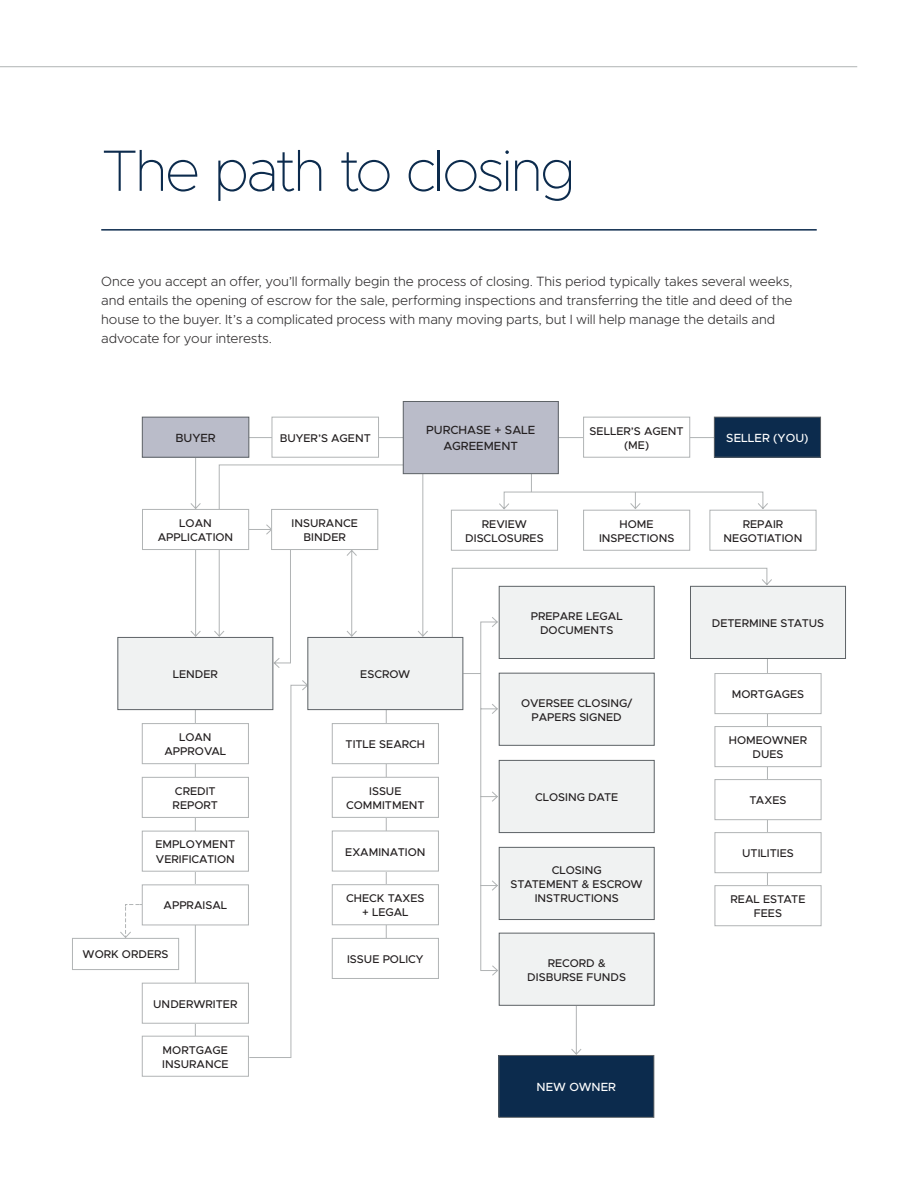
<style>
.page{position:relative;width:918px;height:1188px;background:#fff}
.page>*{position:absolute;margin:0;border:0;box-sizing:border-box;transform-origin:0 0}
.t1{font:100 58.5px "Metropolis";letter-spacing:-.045em;color:#0c2b4d}
.t2{font:300 13.5px/18.8px "Metropolis";letter-spacing:-.005em;color:#312f30}
.t3{font:500 11.85px/15.6px "Metropolis";color:#231f20;text-align:center}
.t4{font:500 11.85px "Metropolis";color:#fff}
.t5{font:500 11.25px/14.2px "Metropolis";color:#231f20;text-align:center}
</style>
<div class="page">
<hr style="left:0;top:66px;width:857px;height:1px;background:#b1b4b5">
<hr style="left:101px;top:229px;width:716px;height:2px;background:#0c2b4d">
<svg style="left:190px;top:437px;width:583px;height:629px"></svg>
<div style="left:272px;top:417px;width:107px;height:40px;background:#fff"></div>
<div style="left:272px;top:417px;width:107px;height:41px;border:1px solid #b1b4b5"></div>
<div style="left:118px;top:637px;width:155px;height:73px;background:#f0f2f2"></div>
<div style="left:117px;top:637px;width:156px;height:73px;border:1px solid #5e6367"></div>
<div style="left:308px;top:637px;width:155px;height:73px;background:#f0f2f2"></div>
<div style="left:307px;top:637px;width:156px;height:73px;border:1px solid #5e6367"></div>
<div style="left:499px;top:586px;width:155px;height:73px;background:#f0f2f2"></div>
<div style="left:499px;top:586px;width:156px;height:73px;border:1px solid #5e6367"></div>
<div style="left:690px;top:586px;width:156px;height:73px;background:#f0f2f2"></div>
<div style="left:690px;top:586px;width:156px;height:73px;border:1px solid #5e6367"></div>
<div style="left:499px;top:673px;width:155px;height:72px;background:#f0f2f2"></div>
<div style="left:499px;top:673px;width:156px;height:73px;border:1px solid #5e6367"></div>
<div style="left:499px;top:760px;width:155px;height:73px;background:#f0f2f2"></div>
<div style="left:499px;top:760px;width:156px;height:73px;border:1px solid #5e6367"></div>
<div style="left:499px;top:847px;width:155px;height:73px;background:#f0f2f2"></div>
<div style="left:499px;top:847px;width:156px;height:73px;border:1px solid #5e6367"></div>
<div style="left:499px;top:1055px;width:155px;height:62px;background:#0c2b4d"></div>
<div style="left:498px;top:1055px;width:156px;height:63px;border:1px solid #5e6367"></div>
<div style="left:584px;top:417px;width:106px;height:40px;background:#fff"></div>
<div style="left:583px;top:417px;width:107px;height:41px;border:1px solid #b1b4b5"></div>
<div style="left:451px;top:510px;width:107px;height:40px;background:#fff"></div>
<div style="left:451px;top:510px;width:107px;height:41px;border:1px solid #b1b4b5"></div>
<div style="left:584px;top:510px;width:106px;height:40px;background:#fff"></div>
<div style="left:583px;top:510px;width:107px;height:41px;border:1px solid #b1b4b5"></div>
<div style="left:710px;top:510px;width:106px;height:40px;background:#fff"></div>
<div style="left:710px;top:510px;width:106px;height:41px;border:1px solid #b1b4b5"></div>
<div style="left:715px;top:674px;width:106px;height:40px;background:#fff"></div>
<div style="left:715px;top:673px;width:106px;height:41px;border:1px solid #b1b4b5"></div>
<div style="left:332px;top:724px;width:106px;height:40px;background:#fff"></div>
<div style="left:332px;top:723px;width:107px;height:41px;border:1px solid #b1b4b5"></div>
<div style="left:142px;top:724px;width:106px;height:40px;background:#fff"></div>
<div style="left:142px;top:723px;width:107px;height:41px;border:1px solid #b1b4b5"></div>
<div style="left:142px;top:777px;width:106px;height:40px;background:#fff"></div>
<div style="left:142px;top:777px;width:107px;height:41px;border:1px solid #b1b4b5"></div>
<div style="left:142px;top:831px;width:106px;height:40px;background:#fff"></div>
<div style="left:142px;top:831px;width:107px;height:41px;border:1px solid #b1b4b5"></div>
<div style="left:142px;top:885px;width:106px;height:40px;background:#fff"></div>
<div style="left:142px;top:884px;width:107px;height:41px;border:1px solid #b1b4b5"></div>
<div style="left:72px;top:938px;width:107px;height:32px;border:1px solid #b1b4b5"></div>
<div style="left:142px;top:1036px;width:106px;height:40px;background:#fff"></div>
<div style="left:142px;top:1036px;width:107px;height:41px;border:1px solid #b1b4b5"></div>
<div style="left:142px;top:983px;width:106px;height:40px;background:#fff"></div>
<div style="left:142px;top:983px;width:107px;height:41px;border:1px solid #b1b4b5"></div>
<div style="left:332px;top:777px;width:106px;height:40px;background:#fff"></div>
<div style="left:332px;top:777px;width:107px;height:41px;border:1px solid #b1b4b5"></div>
<div style="left:332px;top:831px;width:106px;height:40px;background:#fff"></div>
<div style="left:332px;top:831px;width:107px;height:40px;border:1px solid #b1b4b5"></div>
<div style="left:332px;top:885px;width:106px;height:40px;background:#fff"></div>
<div style="left:332px;top:884px;width:107px;height:41px;border:1px solid #b1b4b5"></div>
<div style="left:332px;top:938px;width:106px;height:40px;background:#fff"></div>
<div style="left:332px;top:938px;width:107px;height:41px;border:1px solid #b1b4b5"></div>
<div style="left:715px;top:727px;width:106px;height:40px;background:#fff"></div>
<div style="left:715px;top:726px;width:106px;height:41px;border:1px solid #b1b4b5"></div>
<div style="left:715px;top:780px;width:106px;height:40px;background:#fff"></div>
<div style="left:715px;top:779px;width:106px;height:41px;border:1px solid #b1b4b5"></div>
<div style="left:715px;top:833px;width:106px;height:40px;background:#fff"></div>
<div style="left:715px;top:832px;width:106px;height:41px;border:1px solid #b1b4b5"></div>
<div style="left:715px;top:886px;width:106px;height:40px;background:#fff"></div>
<div style="left:715px;top:885px;width:106px;height:41px;border:1px solid #b1b4b5"></div>
<div style="left:714px;top:417px;width:107px;height:40px;background:#0c2b4d"></div>
<div style="left:714px;top:417px;width:107px;height:41px;border:1px solid #5e6367"></div>
<div style="left:142px;top:417px;width:107px;height:40px;background:#babcc9"></div>
<div style="left:142px;top:417px;width:107px;height:41px;border:1px solid #5e6367"></div>
<svg style="left:120px;top:904px;width:23px;height:35px"></svg>
<div style="left:403px;top:401px;width:155px;height:73px;background:#babcc9"></div>
<div style="left:403px;top:401px;width:156px;height:73px;border:1px solid #5e6367"></div>
<div style="left:142px;top:509px;width:107px;height:41px;background:#fff"></div>
<div style="left:142px;top:509px;width:107px;height:41px;border:1px solid #b1b4b5"></div>
<div style="left:272px;top:509px;width:106px;height:41px;background:#fff"></div>
<div style="left:271px;top:509px;width:107px;height:41px;border:1px solid #b1b4b5"></div>
<div style="left:499px;top:933px;width:155px;height:72px;background:#f0f2f2"></div>
<div style="left:499px;top:933px;width:156px;height:73px;border:1px solid #5e6367"></div>
<h1 class="t1" style="left:101px;top:134px;width:476px">The path to closing</h1>
<p class="t2" style="left:101px;top:272px;width:693px">Once you accept an offer, you’ll formally begin the process of closing. This period typically takes several weeks, and entails the opening of escrow for the sale, performing inspections and transferring the title and deed of the house to the buyer. It’s a complicated process with many moving parts, but I will help manage the details and advocate for your interests.</p>
<p class="t3" style="left:426px;top:423px;width:111px">PURCHASE + SALE<br>AGREEMENT</p>
<p class="t5" style="left:590px;top:424px;width:96px">SELLER’S AGENT (ME)</p>
<p class="t3" style="left:175px;top:430px;width:42px">BUYER</p>
<p class="t4" style="left:726px;top:430px;width:84px">SELLER (YOU)</p>
<p class="t5" style="left:280px;top:431px;width:93px">BUYER’S AGENT</p>
<p class="t5" style="left:158px;top:516px;width:77px">LOAN<br>APPLICATION</p>
<p class="t5" style="left:292px;top:516px;width:68px">INSURANCE<br>BINDER</p>
<p class="t5" style="left:173px;top:667px;width:47px">LENDER</p>
<p class="t5" style="left:360px;top:667px;width:52px">ESCROW</p>
<p class="t5" style="left:164px;top:730px;width:63px">LOAN<br>APPROVAL</p>
<p class="t5" style="left:173px;top:784px;width:47px;text-align:left">CREDIT<br>REPORT</p>
<p class="t5" style="left:156px;top:837px;width:81px;text-align:left">EMPLOYMENT<br>VERIFICATION</p>
<p class="t5" style="left:164px;top:898px;width:65px">APPRAISAL</p>
<p class="t5" style="left:83px;top:947px;width:88px">WORK ORDERS</p>
<p class="t5" style="left:153px;top:997px;width:86px">UNDERWRITER</p>
<p class="t5" style="left:162px;top:1043px;width:68px;text-align:left">MORTGAGE<br>INSURANCE</p>
<p class="t5" style="left:346px;top:737px;width:81px">TITLE SEARCH</p>
<p class="t5" style="left:346px;top:784px;width:80px">ISSUE<br>COMMITMENT</p>
<p class="t5" style="left:345px;top:845px;width:82px">EXAMINATION</p>
<p class="t5" style="left:346px;top:891px;width:80px">CHECK TAXES + LEGAL</p>
<p class="t5" style="left:347px;top:952px;width:78px">ISSUE POLICY</p>
<p class="t5" style="left:465px;top:517px;width:80px">REVIEW<br>DISCLOSURES</p>
<p class="t5" style="left:599px;top:517px;width:77px">HOME<br>INSPECTIONS</p>
<p class="t5" style="left:724px;top:517px;width:80px">REPAIR<br>NEGOTIATION</p>
<p class="t5" style="left:531px;top:609px;width:93px">PREPARE LEGAL<br>DOCUMENTS</p>
<p class="t5" style="left:712px;top:616px;width:114px">DETERMINE STATUS</p>
<p class="t5" style="left:521px;top:696px;width:113px">OVERSEE CLOSING/<br>PAPERS SIGNED</p>
<p class="t5" style="left:535px;top:790px;width:85px">CLOSING DATE</p>
<p class="t5" style="left:511px;top:863px;width:134px">CLOSING<br>STATEMENT &amp; ESCROW<br>INSTRUCTIONS</p>
<p class="t5" style="left:527px;top:956px;width:100px">RECORD &amp;<br>DISBURSE FUNDS</p>
<p class="t4" style="left:537px;top:1080px;width:81px">NEW OWNER</p>
<p class="t5" style="left:732px;top:687px;width:74px">MORTGAGES</p>
<p class="t5" style="left:729px;top:733px;width:80px">HOMEOWNER<br>DUES</p>
<p class="t5" style="left:750px;top:793px;width:38px">TAXES</p>
<p class="t5" style="left:742px;top:846px;width:53px">UTILITIES</p>
<p class="t5" style="left:730px;top:892px;width:77px">REAL ESTATE<br>FEES</p>
</div>
